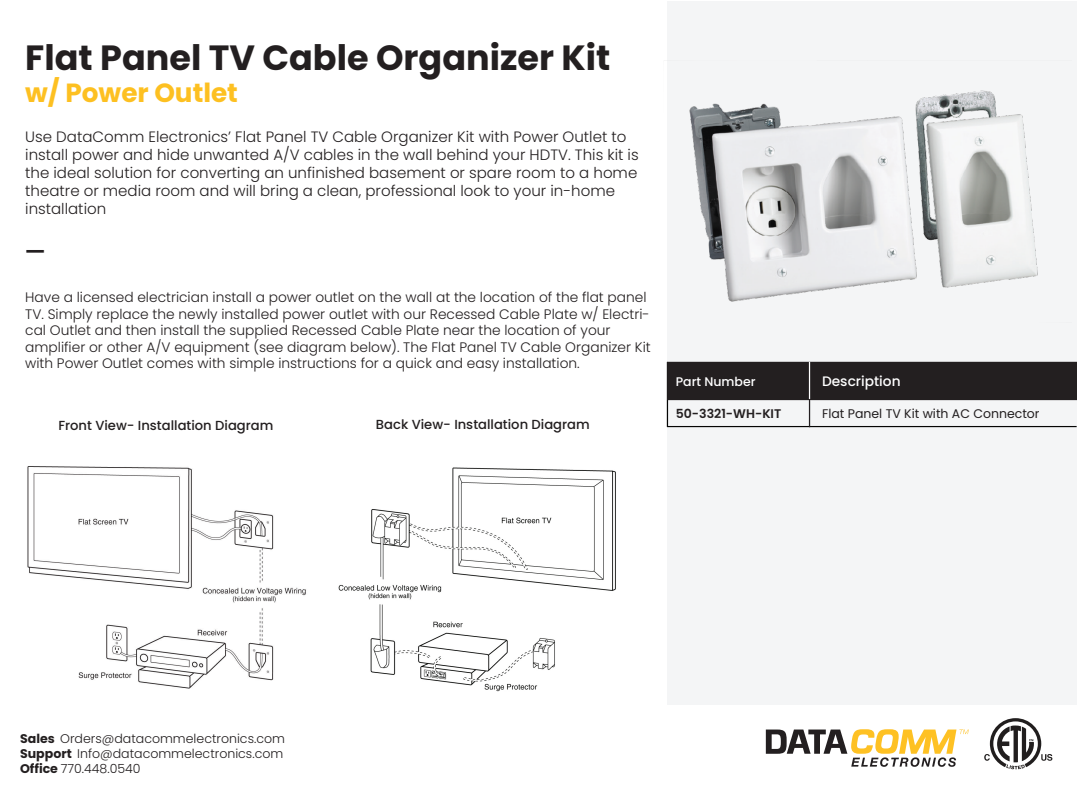
<style>
.page{position:relative;width:1077px;height:798px;background:#fff}
.page>*{position:absolute;margin:0;border:0;box-sizing:border-box;transform-origin:0 0}
.t1{font:300 45px "Poppins";color:#231f20}
.t2{font:700 35px "Poppins";color:#231f20}
.t3{font:700 26.25px "Poppins";color:#fdc021}
.t4{font:300 15px/18px "Poppins";color:#231f20}
.t5{font:300 13.75px/16.5px "Poppins";color:#231f20}
.t6{font:500 13.75px "Poppins";color:#fff}
.t7{font:500 13.12px "Poppins";color:#231f20}
.t8{font:300 12.5px/15.1px "Poppins";color:#231f20}
.t9{font:12.5px "Poppins";color:#231f20}
.t10{font:600 12.5px "Poppins";color:#231f20}
.t11{font:500 12.5px "Poppins";color:#fff}
.s1{font-weight:700}
</style>
<div class="page">
<div style="left:667px;top:1px;width:409px;height:703px;background:#f4f5f6"></div>
<svg style="left:984px;top:718px;width:67px;height:51px"></svg>
<svg style="left:765px;top:729px;width:203px;height:37px"></svg>
<img style="left:27px;top:466px;width:279px;height:223px">
<img style="left:338px;top:467px;width:278px;height:225px">
<hr style="left:666px;top:362px;width:1px;height:64px;background:#050504">
<div style="left:667px;top:362px;width:409px;height:37px;background:#231f20"></div>
<div style="left:667px;top:362px;width:409px;height:38px;border:1px solid #231f20"></div>
<hr style="left:666px;top:426px;width:410px;height:1px;background:#050504">
<svg style="left:808px;top:400px;width:1px;height:26px"></svg>
<hr style="left:808px;top:362px;width:1px;height:37px;background:#fff">
<img style="left:689px;top:90px;width:349px;height:212px">
<h2 class="t2" style="left:25px;top:38px;width:586px">Flat Panel TV Cable Organizer Kit</h2>
<h3 class="t3" style="left:25px;top:77px;width:214px">w/ Power Outlet</h3>
<p class="t4" style="left:25px;top:127px;width:614px">Use DataComm Electronics’ Flat Panel TV Cable Organizer Kit with Power Outlet to install power and hide unwanted A/V cables in the wall behind your HDTV. This kit is the ideal solution for converting an unfinished basement or spare room to a home theatre or media room and will bring a clean, professional look to your in-home installation</p>
<h1 class="t1" style="left:25px;top:226px;width:25px">-</h1>
<p class="t5" style="left:25px;top:289px;width:627px">Have a licensed electrician install a power outlet on the wall at the location of the flat panel TV. Simply replace the newly installed power outlet with our Recessed Cable Plate w/ Electri&shy;cal Outlet and then install the supplied Recessed Cable Plate near the location of your amplifier or other A/V equipment (see diagram below). The Flat Panel TV Cable Organizer Kit with Power Outlet comes with simple instructions for a quick and easy installation.</p>
<p class="t7" style="left:58px;top:418px;width:216px">Front View- Installation Diagram</p>
<p class="t7" style="left:376px;top:417px;width:215px">Back View- Installation Diagram</p>
<p class="t6" style="left:821px;top:373px;width:80px">Description</p>
<p class="t11" style="left:675px;top:374px;width:81px">Part Number</p>
<p class="t10" style="left:675px;top:406px;width:107px">50-3321-WH-KIT</p>
<p class="t9" style="left:821px;top:406px;width:219px">Flat Panel TV Kit with AC Connector</p>
<p class="t8" style="left:20px;top:730px;width:266px"><span class="s1">Sales</span> Orders@datacommelectronics.com<br><span class="s1">Support</span> Info@datacommelectronics.com<br><span class="s1">Office</span> 770.448.0540</p>
</div>
